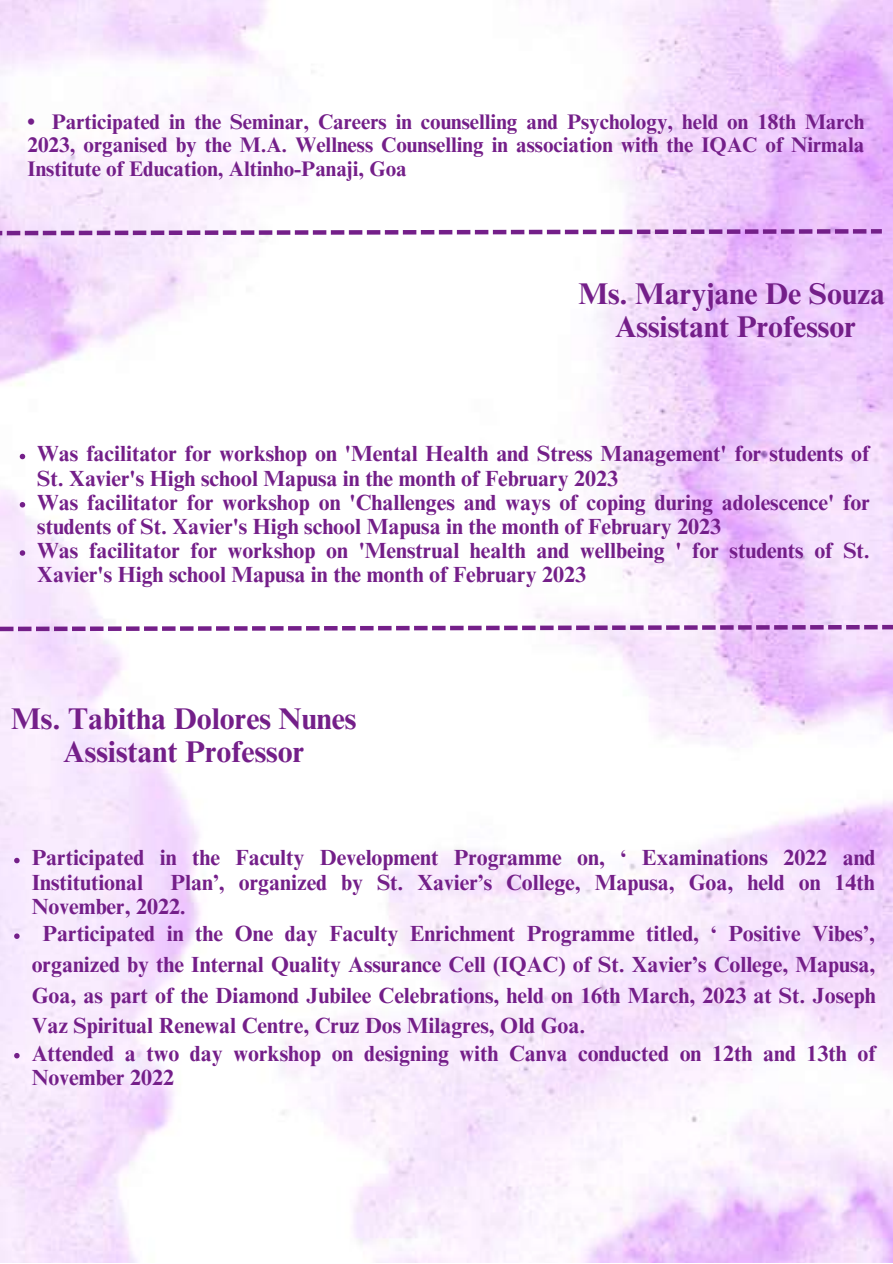
<style>
.page{position:relative;width:893px;height:1264px;background:#fff}
.page>*{position:absolute;margin:0;border:0;box-sizing:border-box;transform-origin:0 0}
.t1{font:700 30px/32.5px "Times NRMT Pro";color:#741f89;text-align:center}
.t2{font:700 21.9px/24.2px "Times NRMT Pro";color:#741f89}
.t3{font:700 21.15px/23.2px "Times NRMT Pro";color:#741f89;text-align:justify}
</style>
<div class="page">
<img style="left:0;top:0;width:892px;height:1262px">
<svg style="left:20px;top:454px;width:5px;height:5px"></svg>
<svg style="left:20px;top:502px;width:5px;height:5px"></svg>
<svg style="left:20px;top:550px;width:5px;height:5px"></svg>
<svg style="left:0;top:229px;width:881px;height:6px;background:#ad77bb"></svg>
<svg style="left:0;top:625px;width:892px;height:6px"></svg>
<svg style="left:14px;top:857px;width:6px;height:6px"></svg>
<svg style="left:14px;top:933px;width:6px;height:5px"></svg>
<svg style="left:14px;top:1052px;width:6px;height:6px"></svg>
<p class="t3" style="left:28px;top:113px;width:838px">• Participated in the Seminar, Careers in counselling and Psychology, held on 18th March 2023, organised by the M.A. Wellness Counselling in association with the IQAC of Nirmala Institute of Education, Altinho-Panaji, Goa</p>
<h1 class="t1" style="left:578px;top:281px;width:308px">Ms. Maryjane De Souza<br>Assistant Professor</h1>
<p class="t2" style="left:37px;top:444px;width:834px">Was facilitator for workshop on 'Mental Health and Stress Management' for students of St. Xavier's High school Mapusa in the month of February 2023<br>Was facilitator for workshop on 'Challenges and ways of coping during adolescence' for students of St. Xavier's High school Mapusa in the month of February 2023<br>Was facilitator for workshop on 'Menstrual health and wellbeing ' for students of St.<br>Xavier's High school Mapusa in the month of February 2023</p>
<h1 class="t1" style="left:11px;top:706px;width:346px">Ms. Tabitha Dolores Nunes<br>Assistant Professor</h1>
<p class="t2" style="left:32px;top:848px;width:845px;text-align:justify">Participated in the Faculty Development Programme on, ‘ Examinations 2022 and Institutional Plan’, organized by St. Xavier’s College, Mapusa, Goa, held on 14th November, 2022.</p>
<p class="t2" style="left:32px;top:921px;width:845px;line-height:30.8px;text-align:justify;text-indent:11px">Participated in the One day Faculty Enrichment Programme titled, ‘ Positive Vibes’, organized by the Internal Quality Assurance Cell (IQAC) of St. Xavier’s College, Mapusa, Goa, as part of the Diamond Jubilee Celebrations, held on 16th March, 2023 at St. Joseph Vaz Spiritual Renewal Centre, Cruz Dos Milagres, Old Goa.</p>
<p class="t2" style="left:32px;top:1043px;width:845px">Attended a two day workshop on designing with Canva conducted on 12th and 13th of<br>November 2022</p>
</div>
